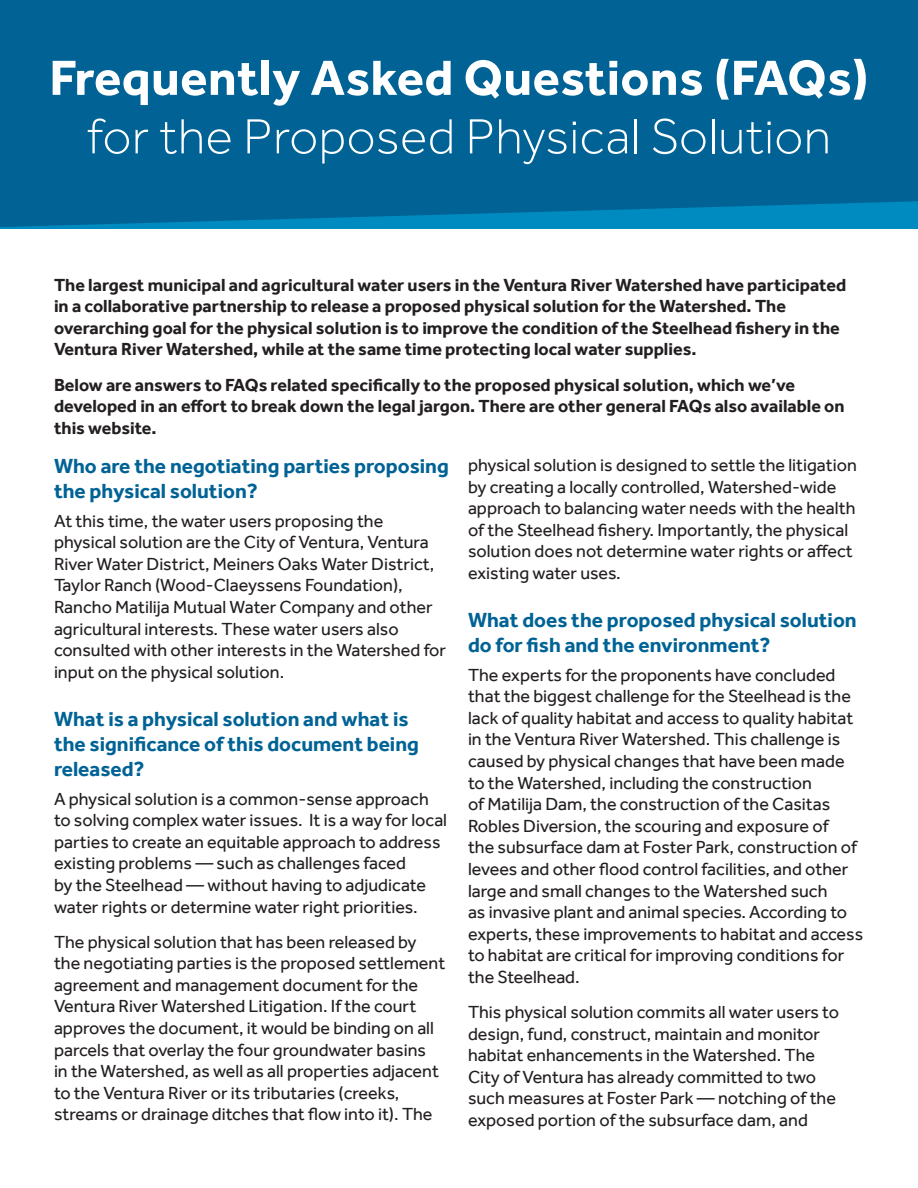
<style>
.page{position:relative;width:918px;height:1188px;background:#fff}
.page>*{position:absolute;margin:0;border:0;box-sizing:border-box;transform-origin:0 0}
.t1{font:700 51px "Effra";letter-spacing:.01em;color:#fff}
.t2{font:300 51px "Effra";letter-spacing:.01em;color:#fff}
.t3{font:700 21px/25.2px "Effra";color:#016395}
.t4{font:18px/21.6px "Effra";color:#231f20}
.t5{font:700 18px/21.6px "Effra";color:#231f20}
</style>
<div class="page">
<div style="left:0;top:0;width:918px;height:227px;background:#016395"></div>
<h1 class="t1" style="left:49px;top:47px;width:821px">Frequently Asked Questions (FAQs)</h1>
<h1 class="t2" style="left:87px;top:106px;width:745px">for the Proposed Physical Solution</h1>
<p class="t5" style="left:54px;top:274px;width:794px">The largest municipal and agricultural water users in the Ventura River Watershed have participated in a collaborative partnership to release a proposed physical solution for the Watershed. The overarching goal for the physical solution is to improve the condition of the Steelhead fishery in the Ventura River Watershed, while at the same time protecting local water supplies.</p>
<p class="t5" style="left:54px;top:374px;width:792px">Below are answers to FAQs related specifically to the proposed physical solution, which we’ve developed in an effort to break down the legal jargon. There are other general FAQs also available on this website.</p>
<p class="t3" style="left:54px;top:453px;width:396px">Who are the negotiating parties proposing the physical solution?</p>
<p class="t4" style="left:54px;top:510px;width:394px">At this time, the water users proposing the physical solution are the City of Ventura, Ventura River Water District, Meiners Oaks Water District, Taylor Ranch (Wood-Claeyssens Foundation), Rancho Matilija Mutual Water Company and other agricultural interests. These water users also consulted with other interests in the Watershed for input on the physical solution.</p>
<p class="t3" style="left:54px;top:706px;width:366px">What is a physical solution and what is the significance of this document being released?</p>
<p class="t4" style="left:54px;top:787px;width:395px">A physical solution is a common-sense approach to solving complex water issues. It is a way for local parties to create an equitable approach to address existing problems — such as challenges faced<br>by the Steelhead — without having to adjudicate water rights or determine water right priorities.</p>
<p class="t4" style="left:54px;top:931px;width:393px">The physical solution that has been released by the negotiating parties is the proposed settlement agreement and management document for the Ventura River Watershed Litigation. If the court approves the document, it would be binding on all parcels that overlay the four groundwater basins<br>in the Watershed, as well as all properties adjacent to the Ventura River or its tributaries (creeks, streams or drainage ditches that flow into it). The</p>
<p class="t4" style="left:468px;top:454px;width:390px">physical solution is designed to settle the litigation by creating a locally controlled, Watershed-wide approach to balancing water needs with the health of the Steelhead fishery. Importantly, the physical solution does not determine water rights or affect existing water uses.</p>
<p class="t3" style="left:468px;top:607px;width:390px">What does the proposed physical solution do for fish and the environment?</p>
<p class="t4" style="left:468px;top:664px;width:397px">The experts for the proponents have concluded that the biggest challenge for the Steelhead is the lack of quality habitat and access to quality habitat in the Ventura River Watershed. This challenge is caused by physical changes that have been made to the Watershed, including the construction<br>of Matilija Dam, the construction of the Casitas Robles Diversion, the scouring and exposure of<br>the subsurface dam at Foster Park, construction of levees and other flood control facilities, and other large and small changes to the Watershed such<br>as invasive plant and animal species. According to experts, these improvements to habitat and access to habitat are critical for improving conditions for the Steelhead.</p>
<p class="t4" style="left:468px;top:1001px;width:372px">This physical solution commits all water users to design, fund, construct, maintain and monitor habitat enhancements in the Watershed. The City of Ventura has already committed to two such measures at Foster Park — notching of the exposed portion of the subsurface dam, and</p>
</div>
